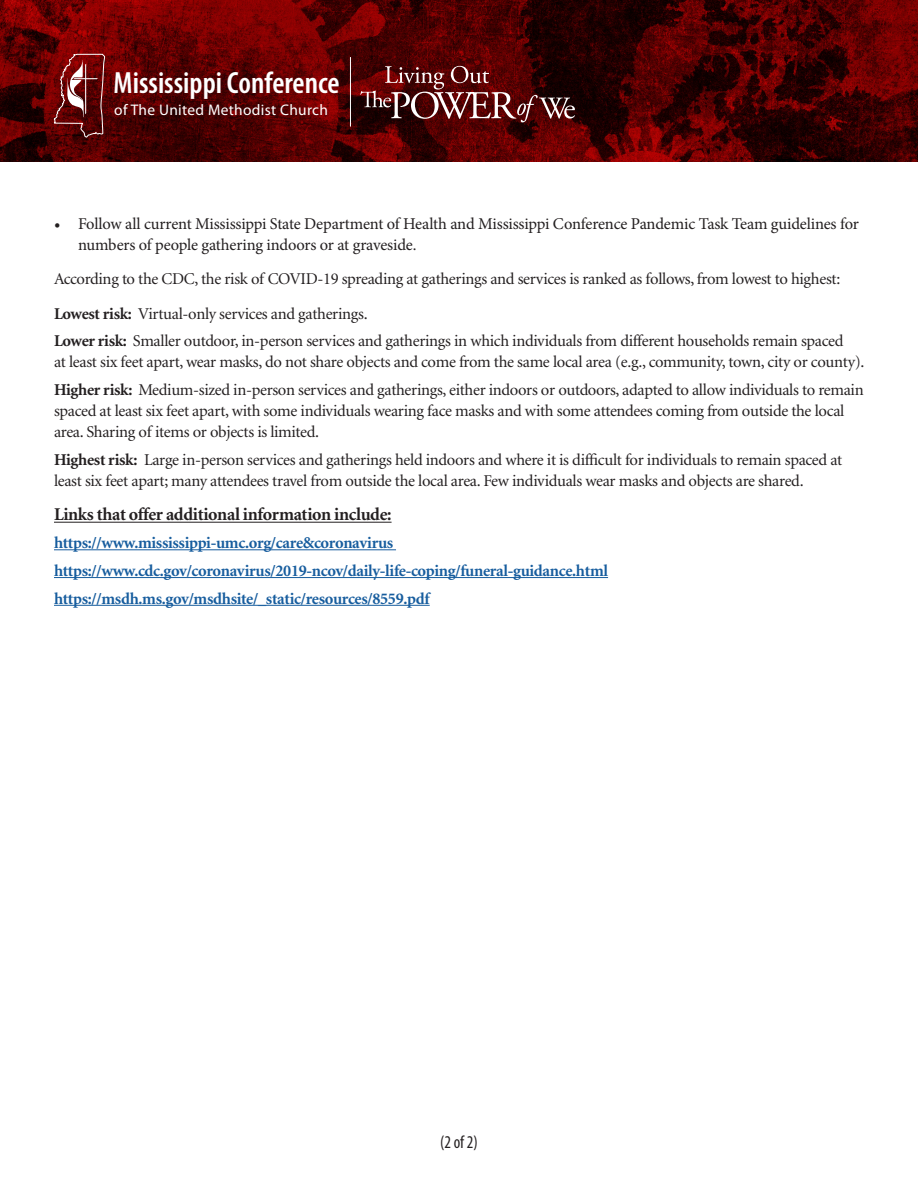
<style>
.page{position:relative;width:918px;height:1188px;background:#fff}
.page>*{position:absolute;margin:0;border:0;box-sizing:border-box;transform-origin:0 0}
.t1{font:600 condensed 30.75px "Myriad Pro";color:#fff}
.t2{font:700 18px "Minion";letter-spacing:-.02em;color:#231f20}
.t3{font:condensed 18px "Myriad Pro";color:#231f20;scale:.95 1}
.t4{font:16.5px/21px "Minion";letter-spacing:-.02em;color:#231f20}
.t5{font:700 16.5px "Minion";letter-spacing:-.02em;color:#175d9e}
.t6{font:16.5px/21px "Minion Pro";letter-spacing:-.015em;color:#231f20}
.t7{font:15.45px "Myriad Pro";letter-spacing:.02em;color:#fff}
.s1{font-weight:700}
</style>
<div class="page">
<hr style="left:54px;top:522px;width:338px;height:1px;background:#231f20">
<hr style="left:54px;top:549px;width:342px;height:1px;background:#175d9e">
<hr style="left:54px;top:577px;width:554px;height:1px;background:#175d9e">
<hr style="left:54px;top:605px;width:376px;height:1px;background:#175d9e">
<svg style="left:0;top:0;width:918px;height:162px;background:#500001"></svg>
<hr style="left:350px;top:57px;width:1px;height:70px;background:#fff">
<svg style="left:360px;top:66px;width:215px;height:56px;background:#622828"></svg>
<svg style="left:53px;top:54px;width:53px;height:84px;background:#792727"></svg>
<p class="t1" style="left:114px;top:64px;width:228px">Mississippi Conference</p>
<p class="t7" style="left:114px;top:101px;width:215px">of The United Methodist Church</p>
<p class="t6" style="left:78px;top:213px;width:782px;text-indent:-24px">• Follow all current Mississippi State Department of Health and Mississippi Conference Pandemic Task Team guidelines for numbers of people gathering indoors or at graveside.</p>
<p class="t4" style="left:54px;top:269px;width:788px">According to the CDC, the risk of COVID-19 spreading at gatherings and services is ranked as follows, from lowest to highest:</p>
<p class="t4" style="left:54px;top:304px;width:315px"><span class="s1">Lowest risk:</span> Virtual-only services and gatherings.</p>
<p class="t4" style="left:54px;top:331px;width:812px"><span class="s1">Lower risk:</span> Smaller outdoor, in-person services and gatherings in which individuals from different households remain spaced<br>at least six feet apart, wear masks, do not share objects and come from the same local area (e.g., community, town, city or county).</p>
<p class="t4" style="left:54px;top:380px;width:811px"><span class="s1">Higher risk:</span> Medium-sized in-person services and gatherings, either indoors or outdoors, adapted to allow individuals to remain spaced at least six feet apart, with some individuals wearing face masks and with some attendees coming from outside the local area. Sharing of items or objects is limited.</p>
<p class="t4" style="left:54px;top:450px;width:790px"><span class="s1">Highest risk:</span> Large in-person services and gatherings held indoors and where it is difficult for individuals to remain spaced at least six feet apart; many attendees travel from outside the local area. Few individuals wear masks and objects are shared.</p>
<p class="t2" style="left:54px;top:505px;width:339px">Links that offer additional information include:</p>
<p class="t5" style="left:54px;top:534px;width:341px">https://www.mississippi-umc.org/care&amp;coronavirus</p>
<p class="t5" style="left:54px;top:562px;width:556px">https://www.cdc.gov/coronavirus/2019-ncov/daily-life-coping/funeral-guidance.html</p>
<p class="t5" style="left:54px;top:590px;width:377px">https://msdh.ms.gov/msdhsite/_static/resources/8559.pdf</p>
<p class="t3" style="left:440px;top:1131px;width:41px">(2 of 2)</p>
</div>
